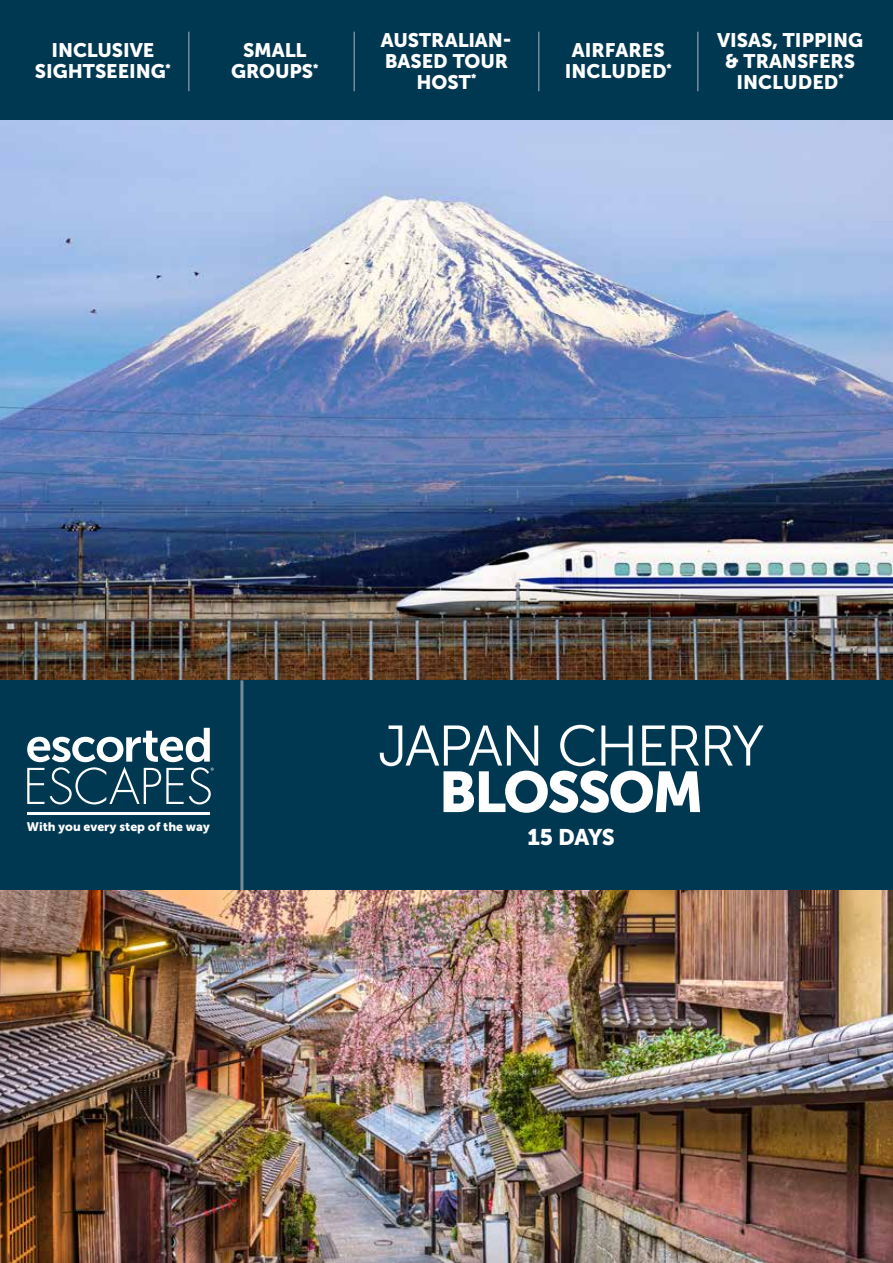
<style>
.page{position:relative;width:893px;height:1263px;background:#fff}
.page>*{position:absolute;margin:0;border:0;box-sizing:border-box;transform-origin:0 0}
.t1{font:57px "Museo Sans 300";letter-spacing:-.05em;color:#fff}
.t2{font:57px "Museo Sans 900";letter-spacing:-.045em;color:#fff}
.t3{font:22.5px "Museo Sans 900";letter-spacing:-.025em;color:#fff}
.t4{font:19.5px/21px "Museo Sans 900";color:#fff;text-align:center}
.t5{font:12.3px "Museo Sans 900";color:#fff}
</style>
<div class="page">
<img style="left:0;top:119px;width:893px;height:561px">
<img style="left:0;top:890px;width:893px;height:373px">
<div style="left:0;top:680px;width:240px;height:210px;background:#003852"></div>
<hr style="left:27px;top:812px;width:183px;height:3px;background:#fff">
<svg style="left:27px;top:728px;width:187px;height:76px"></svg>
<div style="left:243px;top:680px;width:650px;height:210px;background:#003852"></div>
<div style="left:0;top:0;width:893px;height:119px;background:#003852"></div>
<hr style="left:188px;top:32px;width:2px;height:59px;background:#758b9a">
<hr style="left:353px;top:32px;width:2px;height:59px;background:#758b9a">
<hr style="left:538px;top:32px;width:1px;height:59px;background:#758b9a">
<hr style="left:697px;top:32px;width:1px;height:59px;background:#758b9a">
<hr style="left:240px;top:680px;width:3px;height:210px;background:#758b9a">
<p class="t4" style="left:35px;top:40px;width:137px">INCLUSIVE<br>SIGHTSEEING<sup>*</sup></p>
<p class="t4" style="left:231px;top:40px;width:89px">SMALL<br>GROUPS<sup>*</sup></p>
<p class="t4" style="left:381px;top:29px;width:133px">AUSTRALIAN-<br>BASED TOUR<br>HOST<sup>*</sup></p>
<p class="t4" style="left:565px;top:40px;width:109px">AIRFARES<br>INCLUDED<sup>*</sup></p>
<p class="t4" style="left:717px;top:29px;width:148px">VISAS, TIPPING &amp; TRANSFERS<br>INCLUDED<sup>*</sup></p>
<p class="t5" style="left:27px;top:820px;width:184px">With you every step of the way</p>
<h1 class="t1" style="left:378px;top:715px;width:388px">JAPAN CHERRY</h1>
<h1 class="t2" style="left:439px;top:760px;width:266px">BLOSSOM</h1>
<p class="t3" style="left:527px;top:824px;width:89px">15 DAYS</p>
</div>
